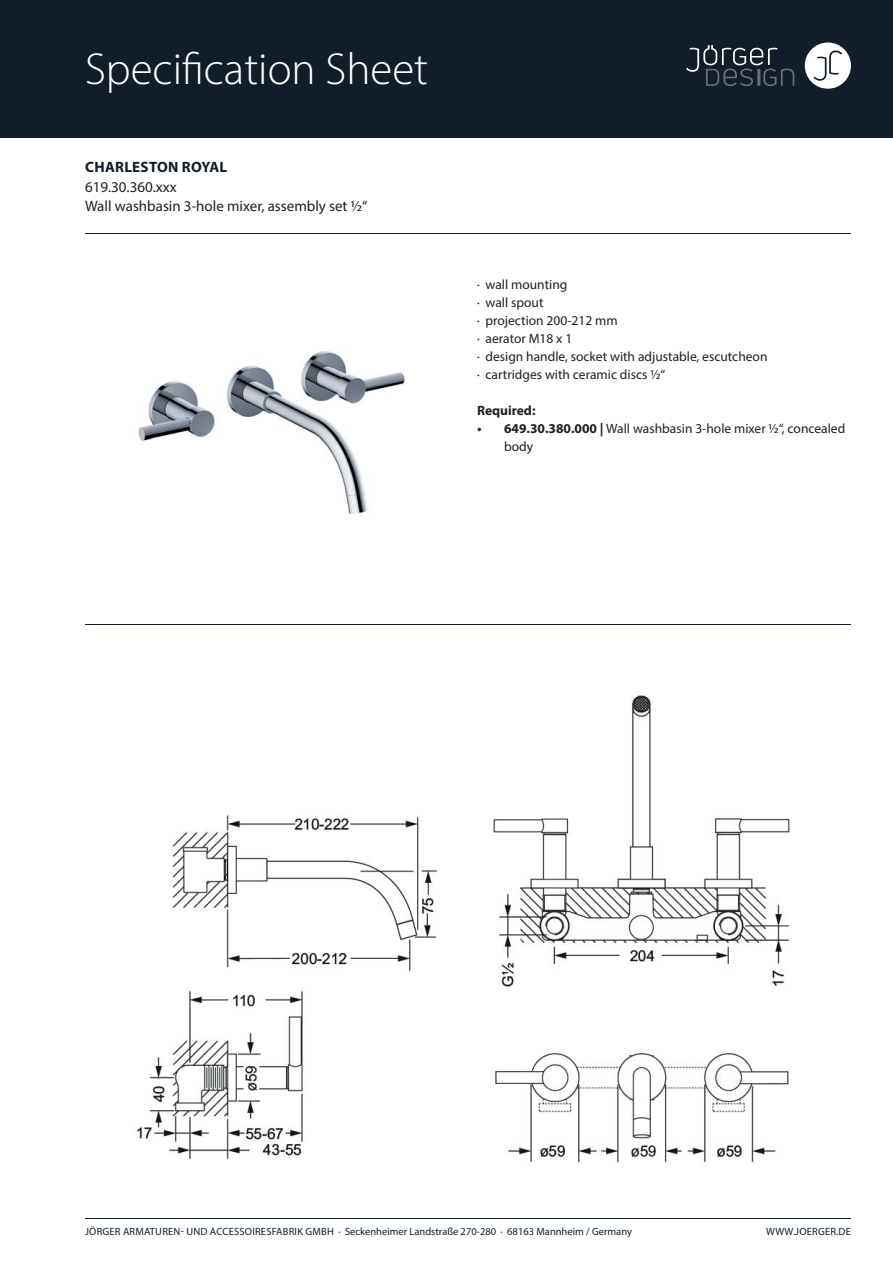
<style>
.page{position:relative;width:893px;height:1263px;background:#fff}
.page>*{position:absolute;margin:0;border:0;box-sizing:border-box;transform-origin:0 0}
.t1{font:300 45px "Myriad Pro";color:#fff}
.t2{font:15px "Myriad Pro";color:#231f20}
.t3{font:700 15px "Myriad Pro";letter-spacing:.02em;color:#111e29}
.t4{font:13.5px/18px "Myriad Pro";color:#231f20}
.t5{font:700 13.5px "Myriad Pro";color:#231f20}
.t6{font:10.5px "Myriad Pro";letter-spacing:.005em;color:#111e29}
.s1{font-weight:700}
</style>
<div class="page">
<div style="left:0;top:0;width:893px;height:138px;background:#111e29"></div>
<div style="left:805px;top:43px;width:46px;height:46px;background:#fff;border-radius:50%"></div>
<svg style="left:814px;top:51px;width:28px;height:30px"></svg>
<svg style="left:686px;top:45px;width:108px;height:41px"></svg>
<hr style="left:85px;top:1218px;width:766px;height:1px;background:#111e29">
<hr style="left:85px;top:233px;width:766px;height:1px;background:#111e29">
<hr style="left:85px;top:624px;width:766px;height:1px;background:#111e29">
<img style="left:138px;top:351px;width:267px;height:163px">
<img style="left:137px;top:695px;width:653px;height:468px">
<h1 class="t1" style="left:85px;top:52px;width:345px">Specification Sheet</h1>
<p class="t3" style="left:85px;top:161px;width:144px">CHARLESTON ROYAL</p>
<p class="t2" style="left:85px;top:200px;width:284px">Wall washbasin 3-hole mixer, assembly set ½“</p>
<p class="t2" style="left:85px;top:181px;width:93px">619.30.360.xxx</p>
<p class="t4" style="left:477px;top:277px;width:292px">· wall mounting<br>· wall spout<br>· projection 200-212 mm<br>· aerator M18 x 1<br>· design handle, socket with adjustable, escutcheon · cartridges with ceramic discs ½“</p>
<p class="t5" style="left:477px;top:405px;width:60px">Required:</p>
<p class="t4" style="left:504px;top:421px;width:343px;text-indent:-27px"><span class="s1">• 649.30.380.000 |</span> Wall washbasin 3-hole mixer ½“, concealed body</p>
<p class="t6" style="left:85px;top:1228px;width:548px">JÖRGER ARMATUREN- UND ACCESSOIRESFABRIK GMBH · Seckenheimer Landstraße 270-280 · 68163 Mannheim / Germany</p>
<p class="t6" style="left:766px;top:1228px;width:86px">WWW.JOERGER.DE</p>
</div>
